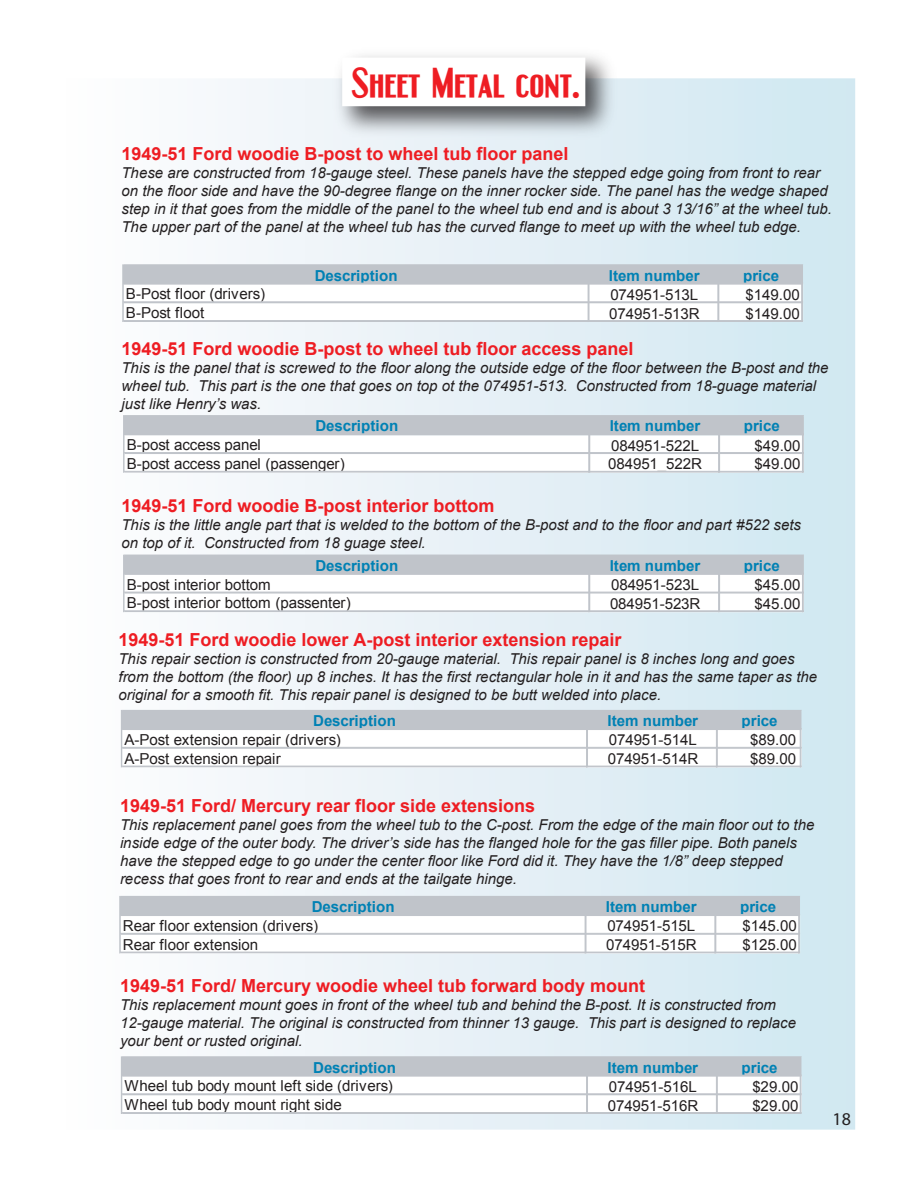
<style>
.page{position:relative;width:918px;height:1188px;background:#fff}
.page>*{position:absolute;margin:0;border:0;box-sizing:border-box;transform-origin:0 0}
.t1{font:700 36px "Engebrechtre";color:#ee1d23}
.t2{font:700 18px "Arial";color:#ee1d23}
.t3{font:18px "Myriad";color:#231f20}
.t4{font:15.15px "Arial";letter-spacing:-.01em;color:#231f20}
.t5{font:700 15.15px "Arial";color:#0081b4}
.t6{font:italic 15px/18px "Arial";color:#231f20}
</style>
<div class="page">
<div style="left:62px;top:78px;width:793px;height:1052px;background:linear-gradient(to right,#fffdfe,#d0e7f1)"></div>
<img style="left:328px;top:55px;width:297px;height:90px">
<div style="left:342px;top:58px;width:243px;height:48px;background:#fff"></div>
<svg style="left:122px;top:264px;width:681px;height:58px"></svg>
<hr style="left:124px;top:321px;width:679px;height:1px;background:#c0c4ca">
<svg style="left:121px;top:710px;width:681px;height:58px"></svg>
<hr style="left:122px;top:766px;width:680px;height:2px;background:#c0c4ca">
<svg style="left:119px;top:896px;width:681px;height:58px"></svg>
<hr style="left:121px;top:952px;width:679px;height:2px;background:#c0c4ca">
<svg style="left:121px;top:1056px;width:681px;height:58px"></svg>
<hr style="left:122px;top:1113px;width:680px;height:1px;background:#c0c4ca">
<svg style="left:123px;top:415px;width:681px;height:58px"></svg>
<hr style="left:125px;top:471px;width:679px;height:2px;background:#c0c4ca">
<svg style="left:123px;top:555px;width:681px;height:57px"></svg>
<hr style="left:125px;top:611px;width:679px;height:1px;background:#c0c4ca">
<h1 class="t1" style="left:351px;top:60px;width:230px">Sheet Metal cont.</h1>
<p class="t2" style="left:122px;top:142px;width:449px">1949-51 Ford woodie B-post to wheel tub floor panel</p>
<p class="t6" style="left:122px;top:164px;width:712px">These are constructed from 18-gauge steel. These panels have the stepped edge going from front to rear on the floor side and have the 90-degree flange on the inner rocker side. The panel has the wedge shaped step in it that goes from the middle of the panel to the wheel tub end and is about 3 13/16” at the wheel tub.<br>The upper part of the panel at the wheel tub has the curved flange to meet up with the wheel tub edge.</p>
<p class="t5" style="left:315px;top:265px;width:84px">Description</p>
<p class="t5" style="left:609px;top:265px;width:92px">Item number</p>
<p class="t5" style="left:743px;top:265px;width:38px">price</p>
<p class="t4" style="left:126px;top:284px;width:141px">B-Post floor (drivers)</p>
<p class="t4" style="left:610px;top:285px;width:89px">074951-513L</p>
<p class="t4" style="left:746px;top:285px;width:56px">$149.00</p>
<p class="t4" style="left:126px;top:303px;width:80px">B-Post floot</p>
<p class="t4" style="left:609px;top:303px;width:92px">074951-513R</p>
<p class="t4" style="left:746px;top:303px;width:56px">$149.00</p>
<p class="t2" style="left:122px;top:337px;width:514px">1949-51 Ford woodie B-post to wheel tub floor access panel</p>
<p class="t6" style="left:122px;top:359px;width:709px">This is the panel that is screwed to the floor along the outside edge of the floor between the B-post and the wheel tub. This part is the one that goes on top ot the 074951-513. Constructed from 18-guage material just like Henry’s was.</p>
<p class="t5" style="left:315px;top:416px;width:84px">Description</p>
<p class="t5" style="left:610px;top:416px;width:92px">Item number</p>
<p class="t5" style="left:744px;top:416px;width:38px">price</p>
<p class="t4" style="left:127px;top:435px;width:136px">B-post access panel</p>
<p class="t4" style="left:611px;top:435px;width:89px">084951-522L</p>
<p class="t4" style="left:755px;top:435px;width:48px">$49.00</p>
<p class="t4" style="left:127px;top:454px;width:220px">B-post access panel (passenger)</p>
<p class="t4" style="left:608px;top:454px;width:95px">084951_522R</p>
<p class="t4" style="left:755px;top:454px;width:48px">$49.00</p>
<p class="t2" style="left:122px;top:494px;width:375px">1949-51 Ford woodie B-post interior bottom</p>
<p class="t6" style="left:122px;top:516px;width:681px">This is the little angle part that is welded to the bottom of the B-post and to the floor and part #522 sets on top of it. Constructed from 18 guage steel.</p>
<p class="t5" style="left:315px;top:556px;width:84px">Description</p>
<p class="t5" style="left:610px;top:556px;width:92px">Item number</p>
<p class="t5" style="left:744px;top:556px;width:38px">price</p>
<p class="t4" style="left:127px;top:574px;width:146px">B-post interior bottom</p>
<p class="t4" style="left:611px;top:575px;width:89px">084951-523L</p>
<p class="t4" style="left:755px;top:575px;width:48px">$45.00</p>
<p class="t4" style="left:127px;top:593px;width:226px">B-post interior bottom (passenter)</p>
<p class="t4" style="left:610px;top:594px;width:92px">084951-523R</p>
<p class="t4" style="left:755px;top:594px;width:48px">$45.00</p>
<p class="t2" style="left:118px;top:628px;width:505px">1949-51 Ford woodie lower A-post interior extension repair</p>
<p class="t6" style="left:118px;top:650px;width:700px">This repair section is constructed from 20-gauge material. This repair panel is 8 inches long and goes from the bottom (the floor) up 8 inches. It has the first rectangular hole in it and has the same taper as the original for a smooth fit. This repair panel is designed to be butt welded into place.</p>
<p class="t5" style="left:313px;top:711px;width:84px">Description</p>
<p class="t5" style="left:607px;top:711px;width:92px">Item number</p>
<p class="t5" style="left:742px;top:711px;width:38px">price</p>
<p class="t4" style="left:124px;top:730px;width:218px">A-Post extension repair (drivers)</p>
<p class="t4" style="left:609px;top:730px;width:89px">074951-514L</p>
<p class="t4" style="left:750px;top:730px;width:48px">$89.00</p>
<p class="t4" style="left:124px;top:748px;width:158px">A-Post extension repair</p>
<p class="t4" style="left:608px;top:749px;width:92px">074951-514R</p>
<p class="t4" style="left:750px;top:749px;width:48px">$89.00</p>
<p class="t2" style="left:120px;top:794px;width:417px">1949-51 Ford/ Mercury rear floor side extensions</p>
<p class="t6" style="left:120px;top:816px;width:696px">This replacement panel goes from the wheel tub to the C-post. From the edge of the main floor out to the inside edge of the outer body. The driver’s side has the flanged hole for the gas filler pipe. Both panels have the stepped edge to go under the center floor like Ford did it. They have the 1/8” deep stepped recess that goes front to rear and ends at the tailgate hinge.</p>
<p class="t5" style="left:312px;top:897px;width:84px">Description</p>
<p class="t5" style="left:606px;top:897px;width:92px">Item number</p>
<p class="t5" style="left:740px;top:897px;width:38px">price</p>
<p class="t4" style="left:123px;top:916px;width:197px">Rear floor extension (drivers)</p>
<p class="t4" style="left:607px;top:916px;width:89px">074951-515L</p>
<p class="t4" style="left:743px;top:916px;width:56px">$145.00</p>
<p class="t4" style="left:123px;top:934px;width:137px">Rear floor extension</p>
<p class="t4" style="left:606px;top:935px;width:92px">074951-515R</p>
<p class="t4" style="left:743px;top:935px;width:56px">$125.00</p>
<p class="t2" style="left:120px;top:974px;width:527px">1949-51 Ford/ Mercury woodie wheel tub forward body mount</p>
<p class="t6" style="left:120px;top:996px;width:678px">This replacement mount goes in front of the wheel tub and behind the B-post. It is constructed from<br>12-gauge material. The original is constructed from thinner 13 gauge. This part is designed to replace your bent or rusted original.</p>
<p class="t5" style="left:313px;top:1057px;width:84px">Description</p>
<p class="t5" style="left:607px;top:1057px;width:92px">Item number</p>
<p class="t5" style="left:742px;top:1057px;width:38px">price</p>
<p class="t4" style="left:124px;top:1076px;width:270px">Wheel tub body mount left side (drivers)</p>
<p class="t4" style="left:609px;top:1077px;width:89px">074951-516L</p>
<p class="t4" style="left:752px;top:1077px;width:48px">$29.00</p>
<p class="t4" style="left:124px;top:1095px;width:219px">Wheel tub body mount right side</p>
<p class="t4" style="left:608px;top:1095px;width:92px">074951-516R</p>
<p class="t4" style="left:752px;top:1095px;width:48px">$29.00</p>
<p class="t3" style="left:832px;top:1110px;width:20px">18</p>
</div>
